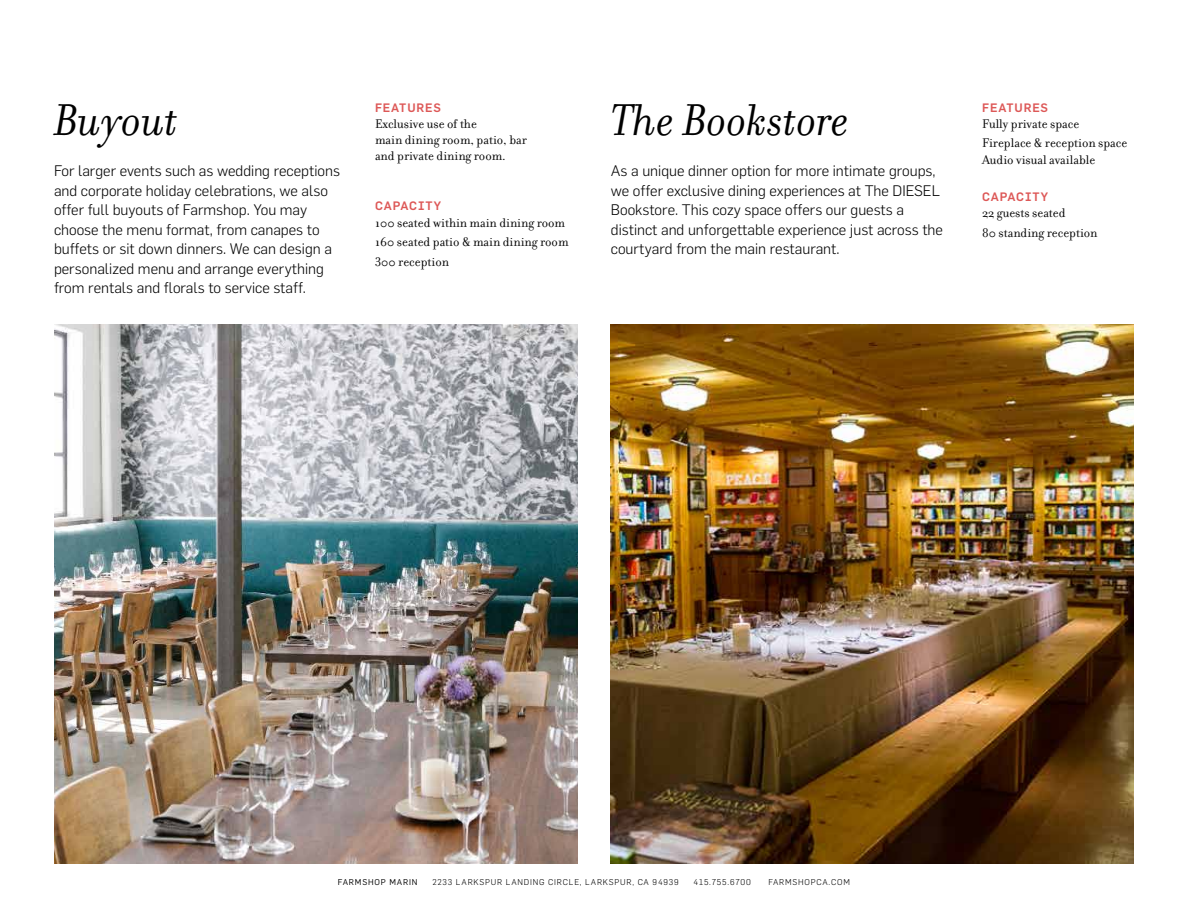
<style>
.page{position:relative;width:1188px;height:918px;background:#fff}
.page>*{position:absolute;margin:0;border:0;box-sizing:border-box;transform-origin:0 0}
.t1{font:italic 48px "Filosofia";color:#000}
.t2{font:300 15px/19.5px "Flama";color:#000}
.t3{font:13.5px/19.5px "Filosofia";color:#000}
.t4{font:500 12px "Flama";letter-spacing:.075em;color:#dd5857}
.t5{font:300 8.25px "Flama";letter-spacing:.1em;color:#000}
.t6{font:8.25px "Flama";letter-spacing:.1em;color:#000}
</style>
<div class="page">
<img style="left:54px;top:324px;width:523px;height:540px">
<img style="left:611px;top:324px;width:523px;height:540px">
<p class="t4" style="left:375px;top:100px;width:67px">FEATURES</p>
<p class="t3" style="left:375px;top:116px;width:153px;line-height:16.2px">Exclusive use of the<br>main dining room, patio, bar and private dining room.</p>
<p class="t4" style="left:375px;top:199px;width:67px">CAPACITY</p>
<p class="t3" style="left:375px;top:213px;width:195px">100 seated within main dining room<br>160 seated patio &amp; main dining room<br>300 reception</p>
<h1 class="t1" style="left:54px;top:94px;width:126px">Buyout</h1>
<h1 class="t1" style="left:611px;top:95px;width:240px">The Bookstore</h1>
<p class="t2" style="left:54px;top:160px;width:288px">For larger events such as wedding receptions and corporate holiday celebrations, we also offer full buyouts of Farmshop. You may choose the menu format, from canapes to buffets or sit down dinners. We can design a personalized menu and arrange everything from rentals and florals to service staff.</p>
<p class="t2" style="left:611px;top:160px;width:334px">As a unique dinner option for more intimate groups, we offer exclusive dining experiences at The DIESEL Bookstore. This cozy space offers our guests a distinct and unforgettable experience just across the courtyard from the main restaurant.</p>
<p class="t4" style="left:982px;top:100px;width:67px">FEATURES</p>
<p class="t3" style="left:982px;top:114px;width:147px">Fully private space<br>Fireplace &amp; reception space</p>
<p class="t3" style="left:982px;top:150px;width:115px">Audio visual available</p>
<p class="t4" style="left:982px;top:190px;width:67px">CAPACITY</p>
<p class="t3" style="left:982px;top:203px;width:117px">22 guests seated<br>80 standing reception</p>
<p class="t6" style="left:338px;top:877px;width:81px">FARMSHOP MARIN</p>
<p class="t5" style="left:432px;top:877px;width:248px">2233 LARKSPUR LANDING CIRCLE, LARKSPUR, CA 94939</p>
<p class="t5" style="left:694px;top:877px;width:59px">415.755.6700</p>
<p class="t5" style="left:768px;top:877px;width:83px">FARMSHOPCA.COM</p>
</div>
